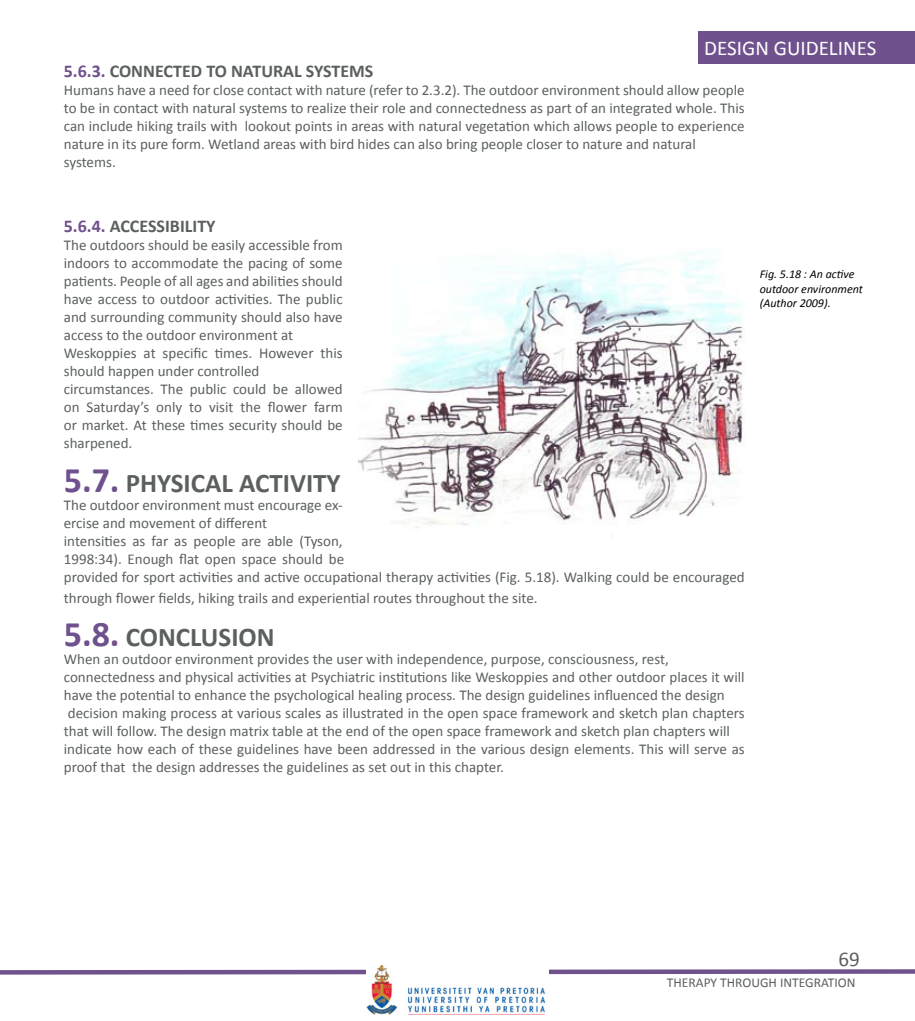
<style>
.page{position:relative;width:915px;height:1021px;background:#fff}
.page>*{position:absolute;margin:0;border:0;box-sizing:border-box;transform-origin:0 0}
.t1{font:700 27px "Calibri";color:#5b5f60}
.t2{font:21px "Calibri";color:#fff}
.t3{font:21px "Calibri";color:#5b5f60}
.t4{font:700 18px "Calibri";color:#5b5f60}
.t5{font:15px/18px "Calibri";color:#5b5f60}
.t6{font:13.5px "Calibri";color:#5b5f60}
.t7{font:italic 12px/14.4px "Calibri";color:#000}
.s1{color:#6f518d}
.s2{font-size:36px;color:#6f518d}
</style>
<div class="page">
<div style="left:698px;top:31px;width:216px;height:33px;background:#6f518d"></div>
<svg style="left:0;top:969px;width:914px;height:6px;background:#937ca9"></svg>
<img style="left:358px;top:252px;width:386px;height:276px">
<img style="left:367px;top:965px;width:181px;height:49px">
<h2 class="t2" style="left:704px;top:35px;width:174px">DESIGN GUIDELINES</h2>
<p class="t4" style="left:64px;top:60px;width:311px"><span class="s1">5.6.3.</span> CONNECTED TO NATURAL SYSTEMS</p>
<p class="t5" style="left:64px;top:81px;width:682px">Humans have a need for close contact with nature (refer to 2.3.2). The outdoor environment should allow people to be in contact with natural systems to realize their role and connectedness as part of an integrated whole. This can include hiking trails with lookout points in areas with natural vegetation which allows people to experience nature in its pure form. Wetland areas with bird hides can also bring people closer to nature and natural systems.</p>
<p class="t4" style="left:64px;top:215px;width:153px"><span class="s1">5.6.4.</span> ACCESSIBILITY</p>
<p class="t5" style="left:64px;top:235px;width:280px">The outdoors should be easily accessible from indoors to accommodate the pacing of some patients. People of all ages and abilities should have access to outdoor activities. The public and surrounding community should also have access to the outdoor environment at Weskoppies at specific times. However this should happen under controlled circumstances. The public could be allowed on Saturday’s only to visit the flower farm or market. At these times security should be sharpened.</p>
<h1 class="t1" style="left:64px;top:466px;width:278px"><span class="s2">5.7.</span> PHYSICAL ACTIVITY</h1>
<p class="t5" style="left:64px;top:495px;width:682px">The outdoor environment must encourage ex-<br>ercise and movement of different<br>intensities as far as people are able (Tyson,<br>1998:34). Enough flat open space should be<br>provided for sport activities and active occupational therapy activities (Fig. 5.18). Walking could be encouraged</p>
<p class="t5" style="left:64px;top:588px;width:475px">through flower fields, hiking trails and experiential routes throughout the site.</p>
<h1 class="t1" style="left:64px;top:620px;width:212px"><span class="s2">5.8.</span> CONCLUSION</h1>
<p class="t5" style="left:64px;top:649px;width:682px">When an outdoor environment provides the user with independence, purpose, consciousness, rest, connectedness and physical activities at Psychiatric institutions like Weskoppies and other outdoor places it will have the potential to enhance the psychological healing process. The design guidelines influenced the design decision making process at various scales as illustrated in the open space framework and sketch plan chapters that will follow. The design matrix table at the end of the open space framework and sketch plan chapters will indicate how each of these guidelines have been addressed in the various design elements. This will serve as proof that the design addresses the guidelines as set out in this chapter.</p>
<p class="t7" style="left:759px;top:267px;width:105px">Fig. 5.18 : An active outdoor environment (Author 2009).</p>
<h2 class="t3" style="left:838px;top:946px;width:23px">69</h2>
<p class="t6" style="left:666px;top:973px;width:190px">THERAPY THROUGH INTEGRATION</p>
</div>
